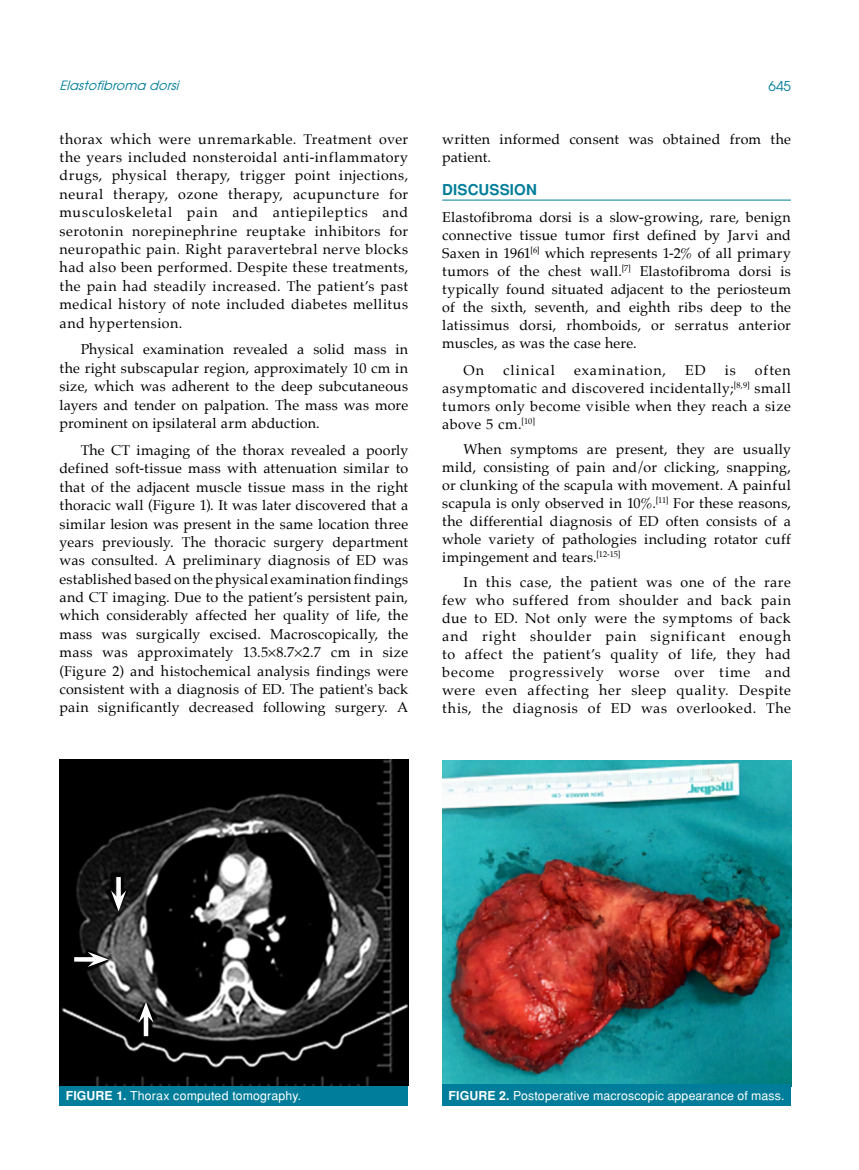
<style>
.page{position:relative;width:859px;height:1170px;background:#fff}
.page>*{position:absolute;margin:0;border:0;box-sizing:border-box;transform-origin:0 0}
.t1{font:700 15px "Helvetica Tr";letter-spacing:.01em;color:#007d9a}
.t2{font:14.25px/18.5px "Palatino";letter-spacing:.025em;color:#000;text-align:justify}
.t3{font:14.25px "Palatino";letter-spacing:.065em;color:#000}
.t4{font:14.25px "Palatino";letter-spacing:.075em;color:#000}
.t5{font:13.5px "Avant Garde Tr";color:#007d9a}
.t6{font:italic 12.75px "Avant Garde Tr";color:#007d9a}
.t7{font:12.3px "Helvetica Normal Tr";letter-spacing:.015em;color:#fff}
.s1{font-family:"Helvetica Tr";font-weight:700}
</style>
<div class="page">
<hr style="left:442px;top:200px;width:349px;height:1px;background:#007d9a">
<img style="left:442px;top:760px;width:349px;height:324px">
<div style="left:442px;top:1084px;width:349px;height:22px;background:#007d9a"></div>
<div style="left:59px;top:1084px;width:349px;height:22px;background:#007d9a"></div>
<img style="left:60px;top:760px;width:348px;height:325px">
<svg style="left:74px;top:957px;width:14px;height:4px"></svg>
<svg style="left:88px;top:951px;width:20px;height:15px"></svg>
<div style="left:116px;top:877px;width:5px;height:21px;background:#fff"></div>
<svg style="left:111px;top:890px;width:15px;height:21px"></svg>
<hr style="left:144px;top:1014px;width:4px;height:22px;background:#fff">
<svg style="left:138px;top:1001px;width:16px;height:21px"></svg>
<p class="t6" style="left:60px;top:78px;width:125px">Elastofibroma dorsi</p>
<p class="t5" style="left:768px;top:77px;width:24px">645</p>
<p class="t2" style="left:60px;top:129px;width:350px">thorax which were unremarkable. Treatment over the years included nonsteroidal anti-inflammatory drugs, physical therapy, trigger point injections, neural therapy, ozone therapy, acupuncture for musculoskeletal pain and antiepileptics and serotonin norepinephrine reuptake inhibitors for neuropathic pain. Right paravertebral nerve blocks had also been performed. Despite these treatments, the pain had steadily increased. The patient’s past medical history of note included diabetes mellitus and hypertension.</p>
<p class="t2" style="left:60px;top:340px;width:350px;text-indent:21px">Physical examination revealed a solid mass in the right subscapular region, approximately 10 cm in size, which was adherent to the deep subcutaneous layers and tender on palpation. The mass was more prominent on ipsilateral arm abduction.</p>
<p class="t2" style="left:60px;top:441px;width:350px;text-indent:21px">The CT imaging of the thorax revealed a poorly defined soft-tissue mass with attenuation similar to that of the adjacent muscle tissue mass in the right thoracic wall (Figure 1). It was later discovered that a similar lesion was present in the same location three years previously. The thoracic surgery department was consulted. A preliminary diagnosis of ED was established based on the physical examination findings and CT imaging. Due to the patient’s persistent pain, which considerably affected her quality of life, the mass was surgically excised. Macroscopically, the mass was approximately 13.5 8.7 2.7 cm in size (Figure 2) and histochemical analysis findings were consistent with a diagnosis of ED. The patient's back pain significantly decreased following surgery. A</p>
<p class="t2" style="left:442px;top:130px;width:350px;line-height:18px">written informed consent was obtained from the patient.</p>
<p class="t1" style="left:442px;top:181px;width:96px">DISCUSSION</p>
<p class="t2" style="left:442px;top:208px;width:350px;line-height:18px">Elastofibroma dorsi is a slow-growing, rare, benign connective tissue tumor first defined by Jarvi and Saxen in 1961<sup>[6]</sup> which represents 1-2% of all primary tumors of the chest wall.<sup>[7]</sup> Elastofibroma dorsi is typically found situated adjacent to the periosteum of the sixth, seventh, and eighth ribs deep to the latissimus dorsi, rhomboids, or serratus anterior muscles, as was the case here.</p>
<p class="t2" style="left:463px;top:360px;width:22px">On</p>
<p class="t4" style="left:503px;top:358px;width:53px">clinical</p>
<p class="t3" style="left:574px;top:358px;width:94px">examination,</p>
<p class="t2" style="left:685px;top:360px;width:22px">ED</p>
<p class="t2" style="left:725px;top:360px;width:13px">is</p>
<p class="t2" style="left:442px;top:360px;width:350px;line-height:18px;text-indent:313px">often asymptomatic and discovered incidentally;<sup>[8,9]</sup> small tumors only become visible when they reach a size above 5 cm.<sup>[10]</sup></p>
<p class="t2" style="left:442px;top:440px;width:350px;line-height:18px;text-indent:21px">When symptoms are present, they are usually mild, consisting of pain and/or clicking, snapping, or clunking of the scapula with movement. A painful scapula is only observed in 10%.<sup>[11]</sup> For these reasons, the differential diagnosis of ED often consists of a whole variety of pathologies including rotator cuff impingement and tears.<sup>[12-15]</sup></p>
<p class="t2" style="left:442px;top:573px;width:350px;line-height:18px;text-indent:21px">In this case, the patient was one of the rare few who suffered from shoulder and back pain due to ED. Not only were the symptoms of back and right shoulder pain significant enough to affect the patient’s quality of life, they had become progressively worse over time and were even affecting her sleep quality. Despite this, the diagnosis of ED was overlooked. The</p>
<p class="t7" style="left:66px;top:1087px;width:237px"><span class="s1">FIGURE 1.</span> Thorax computed tomography.</p>
<p class="t7" style="left:449px;top:1087px;width:337px"><span class="s1">FIGURE 2.</span> Postoperative macroscopic appearance of mass.</p>
</div>
